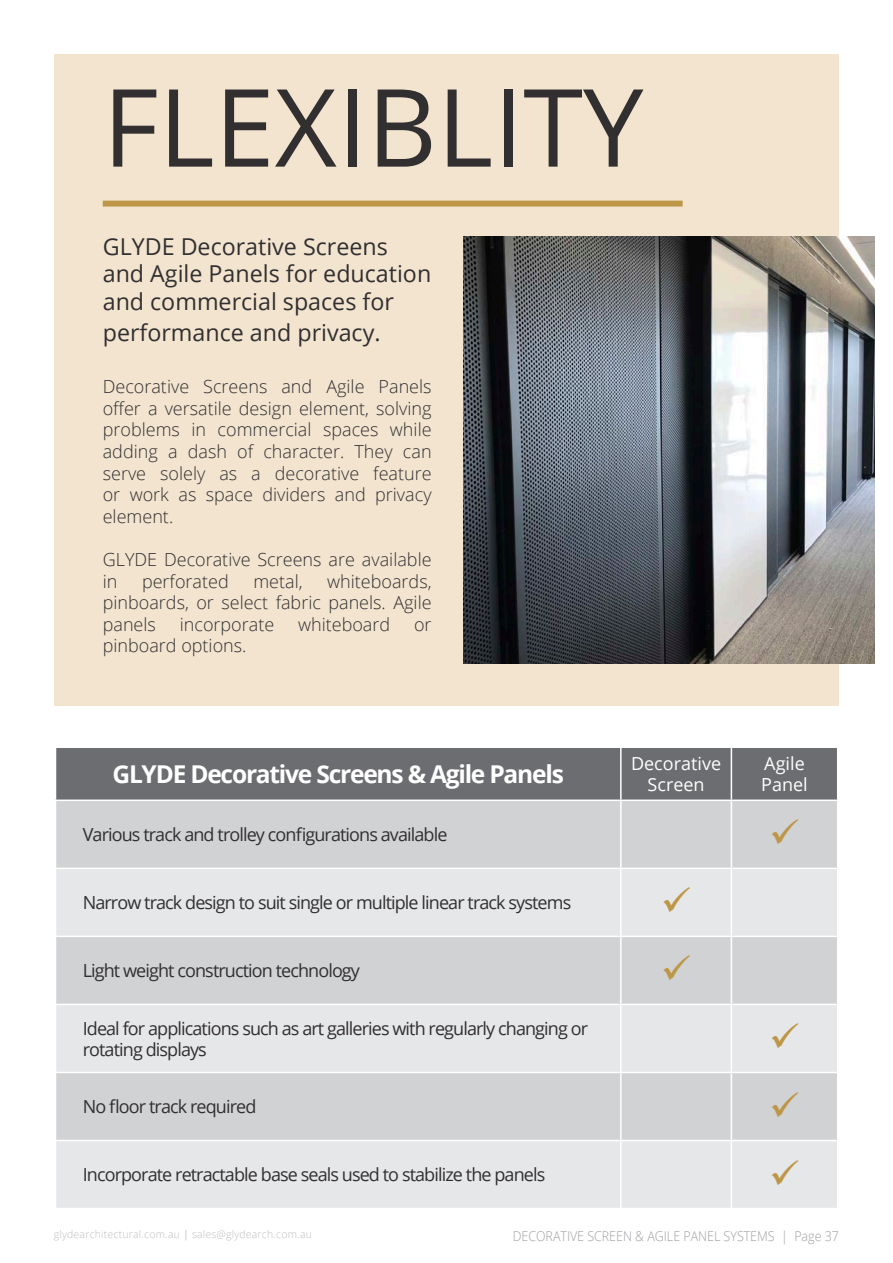
<style>
.page{position:relative;width:893px;height:1263px;background:#fff}
.page>*{position:absolute;margin:0;border:0;box-sizing:border-box;transform-origin:0 0}
.t1{font:108px "Open Sans";color:#312f30}
.t2{font:700 24.6px "Open Sans";letter-spacing:-.05em;color:#fff}
.Tagline{font:23.25px/27.9px "Open Sans";color:#312f30}
.Tagline-2{font:300 18px/21.6px "Open Sans";color:#312f30;text-align:justify}
.t3{font:18px/21.3px "Open Sans";letter-spacing:-.05em;color:#312f30}
.t4{font:18px/21.6px "Open Sans";color:#fff;text-align:center}
.t5{font:300 13.5px "Open Sans";color:#a09ea2;scale:.92 1}
.t6{font:300 10.5px "Open Sans";letter-spacing:.02em;color:#bcbdc0}
.s1{font-weight:400}
</style>
<div class="page">
<div style="left:55px;top:55px;width:784px;height:651px;background:#f2e4cf"></div>
<svg style="left:103px;top:201px;width:580px;height:6px;fill:#bd9747"></svg>
<div style="left:56px;top:748px;width:781px;height:51px;background:#6c6d70"></div>
<div style="left:56px;top:801px;width:781px;height:66px;background:#d1d2d4"></div>
<svg style="left:56px;top:869px;width:781px;height:339px;fill:#e6e7e9"></svg>
<hr style="left:55px;top:936px;width:566px;height:1px;background:#fff">
<hr style="left:621px;top:936px;width:110px;height:1px;background:#fff">
<hr style="left:731px;top:936px;width:107px;height:1px;background:#fff">
<hr style="left:55px;top:1004px;width:566px;height:1px;background:#fff">
<hr style="left:621px;top:1004px;width:110px;height:1px;background:#fff">
<hr style="left:731px;top:1004px;width:107px;height:1px;background:#fff">
<hr style="left:55px;top:1072px;width:566px;height:1px;background:#fff">
<hr style="left:621px;top:1072px;width:110px;height:1px;background:#fff">
<hr style="left:731px;top:1072px;width:107px;height:1px;background:#fff">
<hr style="left:55px;top:1140px;width:566px;height:1px;background:#fff">
<hr style="left:621px;top:1140px;width:110px;height:1px;background:#fff">
<hr style="left:731px;top:1140px;width:107px;height:1px;background:#fff">
<hr style="left:620px;top:748px;width:2px;height:51px;background:#fff">
<hr style="left:731px;top:748px;width:1px;height:51px;background:#fff">
<hr style="left:620px;top:801px;width:2px;height:66px;background:#fff">
<hr style="left:731px;top:801px;width:1px;height:66px;background:#fff">
<hr style="left:620px;top:869px;width:2px;height:67px;background:#fff">
<hr style="left:731px;top:869px;width:1px;height:67px;background:#fff">
<hr style="left:620px;top:937px;width:2px;height:67px;background:#fff">
<hr style="left:731px;top:937px;width:1px;height:67px;background:#fff">
<hr style="left:620px;top:1005px;width:2px;height:67px;background:#fff">
<hr style="left:731px;top:1005px;width:1px;height:67px;background:#fff">
<hr style="left:620px;top:1073px;width:2px;height:67px;background:#fff">
<hr style="left:731px;top:1073px;width:1px;height:67px;background:#fff">
<hr style="left:620px;top:1141px;width:2px;height:67px;background:#fff">
<hr style="left:731px;top:1141px;width:1px;height:67px;background:#fff">
<img style="left:464px;top:237px;width:410px;height:426px">
<svg style="left:772px;top:819px;width:26px;height:25px"></svg>
<svg style="left:664px;top:887px;width:26px;height:25px"></svg>
<svg style="left:664px;top:955px;width:26px;height:26px"></svg>
<svg style="left:772px;top:1023px;width:26px;height:26px"></svg>
<svg style="left:772px;top:1091px;width:26px;height:26px"></svg>
<svg style="left:772px;top:1159px;width:26px;height:26px"></svg>
<p class="t1" style="left:103px;top:53px;width:542px">FLEXIBLITY</p>
<p class="Tagline" style="left:103px;top:232px;width:330px">GLYDE Decorative Screens and Agile Panels for education and commercial spaces for</p>
<p class="Tagline" style="left:103px;top:318px;width:279px">performance and privacy.</p>
<p class="Tagline-2" style="left:103px;top:375px;width:330px">Decorative Screens and Agile Panels offer a versatile design element, solving problems in commercial spaces while adding a dash of character. They can serve solely as a decorative feature or work as space dividers and privacy element.</p>
<p class="Tagline-2" style="left:103px;top:548px;width:330px">GLYDE Decorative Screens are available in</p>
<p class="Tagline-2" style="left:142px;top:570px;width:88px">perforated</p>
<p class="Tagline-2" style="left:253px;top:570px;width:51px">metal,</p>
<p class="Tagline-2" style="left:103px;top:570px;width:330px;text-indent:224px">whiteboards, pinboards, or select fabric panels. Agile panels</p>
<p class="Tagline-2" style="left:180px;top:613px;width:96px">incorporate</p>
<p class="Tagline-2" style="left:298px;top:613px;width:94px">whiteboard</p>
<p class="Tagline-2" style="left:414px;top:613px;width:19px">or</p>
<p class="Tagline-2" style="left:103px;top:634px;width:145px">pinboard options.</p>
<p class="t2" style="left:112px;top:757px;width:453px">GLYDE Decorative Screens &amp; Agile Panels</p>
<p class="t4" style="left:631px;top:752px;width:92px">Decorative<br>Screen</p>
<p class="t4" style="left:764px;top:752px;width:42px">Agile</p>
<p class="t4" style="left:761px;top:774px;width:48px">Panel</p>
<p class="t3" style="left:83px;top:823px;width:366px">Various track and trolley configurations available</p>
<p class="t3" style="left:83px;top:891px;width:490px">Narrow track design to suit single or multiple linear track systems</p>
<p class="t3" style="left:83px;top:960px;width:279px">Light weight construction technology</p>
<p class="t3" style="left:83px;top:1017px;width:507px">Ideal for applications such as art galleries with regularly changing or rotating displays</p>
<p class="t3" style="left:83px;top:1096px;width:175px">No floor track required</p>
<p class="t3" style="left:83px;top:1164px;width:464px">Incorporate retractable base seals used to stabilize the panels</p>
<p class="t6" style="left:54px;top:1227px;width:260px">glydearchitectural.com.au <span class="s1">|</span> sales@glydearch.com.au</p>
<p class="t5" style="left:513px;top:1227px;width:356px">DECORATIVE SCREEN &amp; AGILE PANEL SYSTEMS | Page 37</p>
</div>
